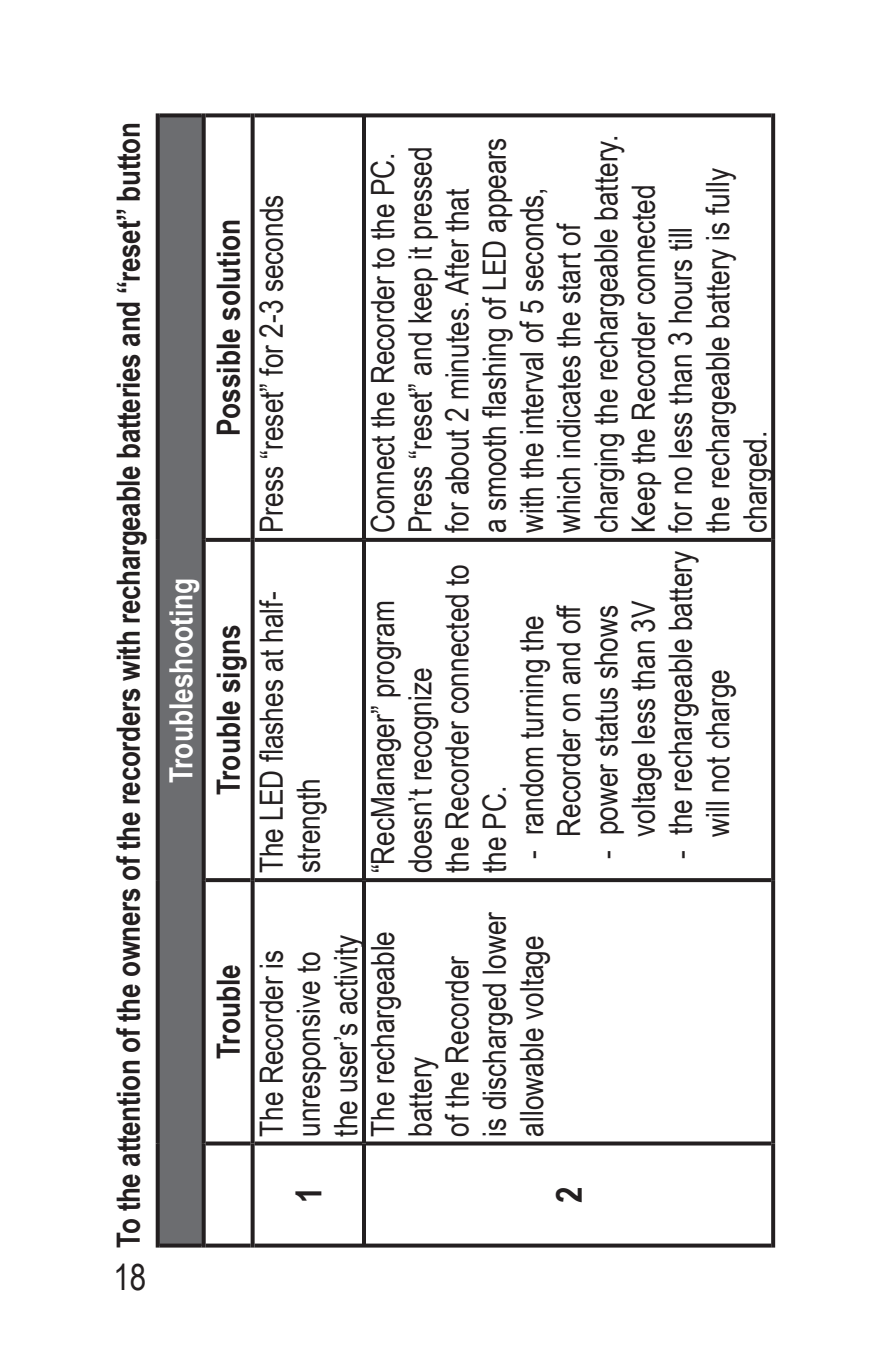
<style>
.page{position:relative;width:885px;height:1361px;background:#fff}
.page>*{position:absolute;margin:0;border:0;box-sizing:border-box;transform-origin:0 0}
.t1{font:36px "Arial Narrow";color:#231f20}
.t2{font:700 36px "Arial Narrow";color:#231f20}
.t3{font:32px/37.2px "Arial Narrow";color:#231f20}
.t4{font:700 32px "Arial Narrow";letter-spacing:-.01em;color:#231f20}
.t5{font:700 32px "Arial Narrow";color:#fff}
</style>
<div class="page">
<div style="left:158px;top:115px;width:46px;height:1130px;background:#6c6d70"></div>
<svg style="left:156px;top:1143px;width:4px;height:104px"></svg>
<svg style="left:160px;top:1243px;width:42px;height:4px"></svg>
<svg style="left:156px;top:880px;width:4px;height:263px"></svg>
<svg style="left:156px;top:540px;width:4px;height:340px"></svg>
<svg style="left:156px;top:113px;width:4px;height:427px;background:#282425"></svg>
<svg style="left:160px;top:113px;width:42px;height:4px"></svg>
<svg style="left:202px;top:1143px;width:4px;height:104px"></svg>
<svg style="left:206px;top:1243px;width:44px;height:4px"></svg>
<svg style="left:202px;top:880px;width:4px;height:263px"></svg>
<svg style="left:206px;top:1141px;width:44px;height:4px"></svg>
<svg style="left:202px;top:540px;width:4px;height:340px"></svg>
<svg style="left:206px;top:878px;width:44px;height:4px"></svg>
<svg style="left:202px;top:113px;width:4px;height:427px;background:#332f30"></svg>
<svg style="left:206px;top:538px;width:44px;height:4px"></svg>
<svg style="left:206px;top:113px;width:44px;height:4px"></svg>
<svg style="left:250px;top:1143px;width:4px;height:104px"></svg>
<svg style="left:254px;top:1243px;width:108px;height:4px"></svg>
<svg style="left:250px;top:880px;width:4px;height:263px"></svg>
<svg style="left:254px;top:1141px;width:108px;height:4px"></svg>
<svg style="left:250px;top:540px;width:4px;height:340px"></svg>
<svg style="left:254px;top:878px;width:108px;height:4px"></svg>
<svg style="left:250px;top:113px;width:4px;height:427px;background:#444142"></svg>
<svg style="left:254px;top:538px;width:108px;height:4px"></svg>
<svg style="left:254px;top:113px;width:108px;height:4px"></svg>
<hr style="left:362px;top:1143px;width:4px;height:104px;background:#231f20">
<svg style="left:366px;top:1243px;width:405px;height:4px;background:#423f40"></svg>
<hr style="left:362px;top:880px;width:4px;height:263px;background:#231f20">
<svg style="left:366px;top:1141px;width:405px;height:4px;background:#3e3b3c"></svg>
<hr style="left:362px;top:540px;width:4px;height:340px;background:#231f20">
<svg style="left:366px;top:878px;width:405px;height:4px;background:#292526"></svg>
<hr style="left:362px;top:113px;width:4px;height:427px;background:#231f20">
<svg style="left:366px;top:538px;width:405px;height:4px;background:#292526"></svg>
<svg style="left:366px;top:113px;width:405px;height:4px;background:#393636"></svg>
<svg style="left:771px;top:1143px;width:4px;height:104px"></svg>
<svg style="left:771px;top:880px;width:4px;height:263px"></svg>
<svg style="left:771px;top:540px;width:4px;height:340px"></svg>
<svg style="left:771px;top:113px;width:4px;height:427px;background:#2c2829"></svg>
<p class="t4" style="left:104px;top:1247px;width:1126px;rotate:-90deg">To the attention of the owners of the recorders with rechargeable batteries and “reset” button</p>
<p class="t1" style="left:113px;top:1250px;width:34px">18</p>
<p class="t5" style="left:157px;top:783px;width:207px;rotate:-90deg">Troubleshooting</p>
<p class="t4" style="left:204px;top:436px;width:219px;rotate:-90deg">Possible solution</p>
<p class="t3" style="left:251px;top:533px;width:340px;rotate:-90deg">Press “reset” for 2-3 seconds</p>
<p class="t4" style="left:204px;top:795px;width:172px;rotate:-90deg">Trouble signs</p>
<p class="t3" style="left:251px;top:873px;width:283px;rotate:-90deg">The LED flashes at half&shy;strength</p>
<p class="t3" style="left:363px;top:533px;width:399px;rotate:-90deg">Connect the Recorder to the PC.<br>Press “reset” and keep it pressed for about 2 minutes. After that<br>a smooth flashing of LED appears with the interval of 5 seconds, which indicates the start of charging the rechargeable battery.<br>Keep the Recorder connected<br>for no less than 3 hours till<br>the rechargeable battery is fully charged.</p>
<p class="t3" style="left:363px;top:873px;width:311px;rotate:-90deg">“RecManager” program doesn’t recognize<br>the Recorder connected to the PC.</p>
<p class="t3" style="left:660px;top:837px;width:287px;text-indent:-22px;rotate:-90deg">- the rechargeable battery will not charge</p>
<p class="t3" style="left:512px;top:837px;width:234px;text-indent:-22px;rotate:-90deg">- random turning the<br>Recorder on and off</p>
<p class="t3" style="left:586px;top:858px;width:260px;text-align:right;rotate:-90deg">- power status shows voltage less than 3V</p>
<p class="t4" style="left:204px;top:1059px;width:96px;rotate:-90deg">Trouble</p>
<p class="t3" style="left:363px;top:1136px;width:226px;rotate:-90deg">The rechargeable battery<br>of the Recorder<br>is discharged lower allowable voltage</p>
<p class="t3" style="left:251px;top:1136px;width:203px;rotate:-90deg">The Recorder is unresponsive to the user’s activity</p>
<p class="t2" style="left:281px;top:1202px;width:18px;rotate:-90deg">1</p>
<p class="t2" style="left:541px;top:1202px;width:18px;rotate:-90deg">2</p>
</div>
